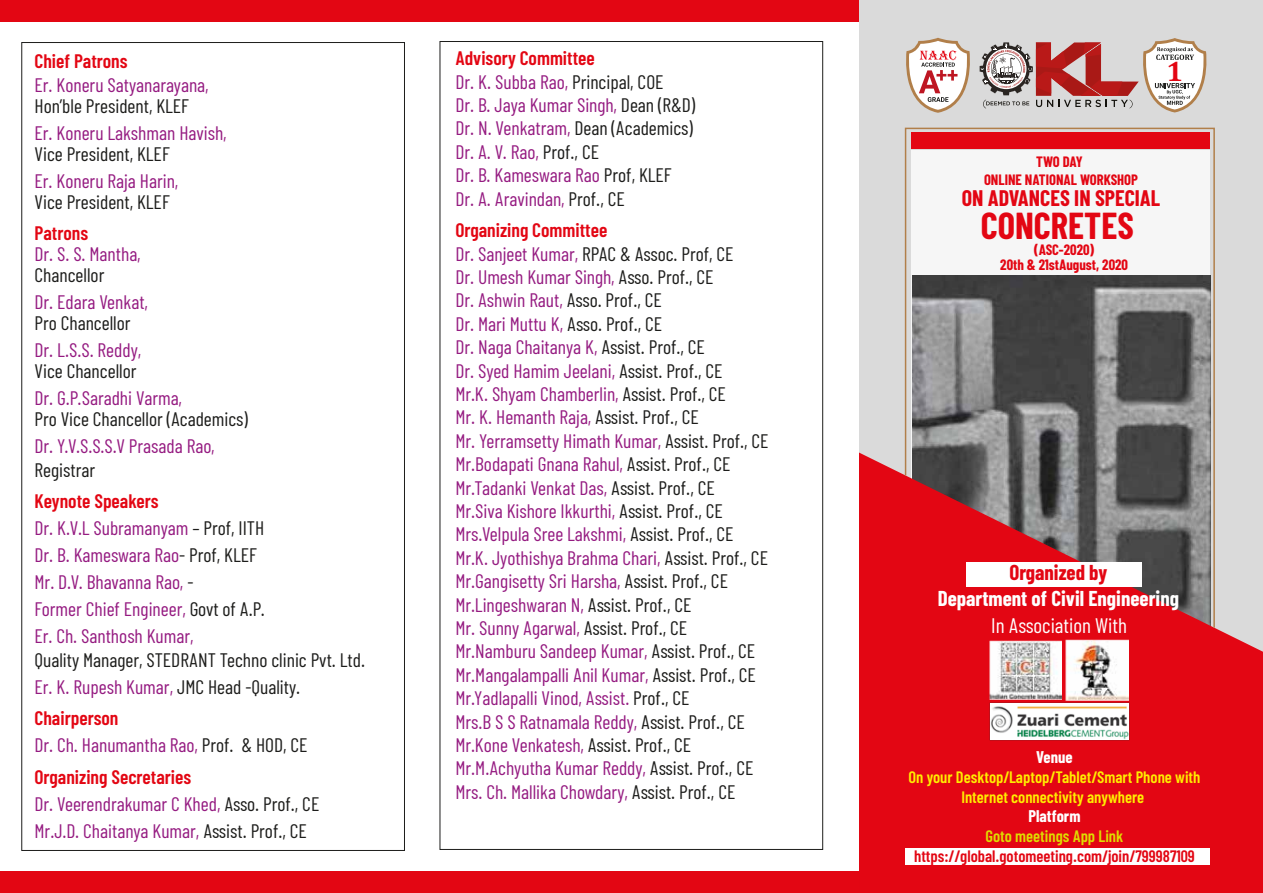
<style>
.page{position:relative;width:1263px;height:893px;background:#fff}
.page>*{position:absolute;margin:0;border:0;box-sizing:border-box;transform-origin:0 0}
.t1{font:700 36.6px "Barlow Condensed";color:#e30613}
.t2{font:700 28.05px "Cambria";color:#e30613}
.t3{font:700 21.9px "Barlow Condensed";color:#e30613}
.t4{font:700 21px "Barlow Condensed";color:#fff}
.t5{font:21px "Barlow Condensed";color:#fff}
.t6{font:700 21px "Barlow Condensed";color:#e30613}
.t7{font:19.5px/23.4px "Barlow Condensed";color:#951b81}
.t8{font:19.5px/27px "Barlow Condensed";color:#1d1d1b}
.t9{font:600 19.5px "Barlow Condensed";color:#e30613}
.t10{font:600 16.5px/19.8px "Barlow Condensed";color:#ffed00;text-align:center}
.t11{font:600 16.5px "Barlow Condensed";color:#e30613}
.t12{font:600 16.5px "Barlow Condensed";color:#dedc00}
.t13{font:700 16.5px "Barlow Condensed";color:#fff}
.t14{font:700 14.7px/17.5px "Barlow Condensed";color:#e30613;text-align:center}
.s1{font-weight:600;color:#e30613}
.s2{color:#1d1d1b}
.s3{color:#951b81}
</style>
<div class="page">
<div style="left:0;top:0;width:1263px;height:21px;background:#e30613"></div>
<div style="left:0;top:872px;width:1260px;height:21px;background:#e30613"></div>
<div style="left:859px;top:0;width:404px;height:893px;background:#dadada"></div>
<div style="left:21px;top:42px;width:384px;height:809px;background:#fff;border:1px solid #1d1d1b"></div>
<svg style="left:859px;top:452px;width:404px;height:441px;background:#e21a26"></svg>
<svg style="left:904px;top:127px;width:311px;height:502px;background:#a57f81"></svg>
<img style="left:989px;top:640px;width:73px;height:60px">
<img style="left:1066px;top:640px;width:62px;height:61px">
<img style="left:989px;top:703px;width:140px;height:38px">
<div style="left:966px;top:562px;width:176px;height:24px;background:#fff"></div>
<div style="left:905px;top:848px;width:305px;height:16px;background:#fff"></div>
<svg style="left:906px;top:38px;width:64px;height:75px"></svg>
<svg style="left:979px;top:38px;width:228px;height:74px"></svg>
<p class="t9" style="left:34px;top:49px;width:95px">Chief Patrons</p>
<p class="t7" style="left:34px;top:72px;width:176px">Er. Koneru Satyanarayana,</p>
<p class="t8" style="left:34px;top:92px;width:156px">Hon’ble President, KLEF</p>
<p class="t7" style="left:34px;top:120px;width:193px">Er. Koneru Lakshman Havish,</p>
<p class="t8" style="left:34px;top:140px;width:137px">Vice President, KLEF</p>
<p class="t7" style="left:34px;top:168px;width:145px">Er. Koneru Raja Harin,</p>
<p class="t8" style="left:34px;top:188px;width:137px">Vice President, KLEF</p>
<p class="t9" style="left:34px;top:221px;width:55px">Patrons</p>
<p class="t7" style="left:34px;top:242px;width:108px">Dr. S. S. Mantha,</p>
<p class="t8" style="left:34px;top:261px;width:71px">Chancellor</p>
<p class="t7" style="left:34px;top:290px;width:115px">Dr. Edara Venkat,</p>
<p class="t8" style="left:34px;top:309px;width:98px">Pro Chancellor</p>
<p class="t7" style="left:34px;top:338px;width:108px">Dr. L.S.S. Reddy,</p>
<p class="t8" style="left:34px;top:357px;width:104px">Vice Chancellor</p>
<p class="t7" style="left:34px;top:386px;width:149px">Dr. G.P.Saradhi Varma,</p>
<p class="t8" style="left:34px;top:405px;width:215px">Pro Vice Chancellor (Academics)</p>
<p class="t7" style="left:34px;top:434px;width:182px">Dr. Y.V.S.S.S.V Prasada Rao,</p>
<p class="t8" style="left:34px;top:456px;width:62px">Registrar</p>
<p class="t7" style="left:34px;top:487px;width:232px;line-height:27px"><span class="s1">Keynote Speakers<br></span>Dr. K.V.L Subramanyam <span class="s2">– Prof, IITH<br></span>Dr. B. Kameswara Rao<span class="s2">- Prof, KLEF<br></span>Mr. D.V. Bhavanna Rao, <span class="s2">-<br></span>Former Chief Engineer, <span class="s2">Govt of A.P.<br></span>Er. Ch. Santhosh Kumar,</p>
<p class="t8" style="left:34px;top:646px;width:332px">Quality Manager, STEDRANT Techno clinic Pvt. Ltd.<br><span class="s3">Er. K. Rupesh Kumar,</span> JMC Head -Quality.</p>
<p class="t7" style="left:34px;top:704px;width:274px;line-height:27px"><span class="s1">Chairperson<br></span>Dr. Ch. Hanumantha Rao, <span class="s2">Prof. &amp; HOD, CE</span></p>
<p class="t7" style="left:34px;top:763px;width:286px;line-height:27px"><span class="s1">Organizing Secretaries<br></span>Dr. Veerendrakumar C Khed, <span class="s2">Asso. Prof., CE<br></span>Mr.J.D. Chaitanya Kumar, <span class="s2">Assist. Prof., CE</span></p>
<p class="t7" style="left:455px;top:46px;width:241px"><span class="s1">Advisory Committee<br></span>Dr. K. Subba Rao, <span class="s2">Principal, COE<br></span>Dr. B. Jaya Kumar Singh, <span class="s2">Dean (R&amp;D)<br></span>Dr. N. Venkatram, <span class="s2">Dean (Academics)<br></span>Dr. A. V. Rao, <span class="s2">Prof., CE<br></span>Dr. B. Kameswara Rao <span class="s2">Prof, KLEF<br></span>Dr. A. Aravindan, <span class="s2">Prof., CE</span></p>
<p class="t7" style="left:455px;top:218px;width:315px"><span class="s1">Organizing Committee<br></span>Dr. Sanjeet Kumar, <span class="s2">RPAC &amp; Assoc. Prof, CE<br></span>Dr. Umesh Kumar Singh, <span class="s2">Asso. Prof., CE<br></span>Dr. Ashwin Raut, <span class="s2">Asso. Prof., CE<br></span>Dr. Mari Muttu K, <span class="s2">Asso. Prof., CE<br></span>Dr. Naga Chaitanya K, <span class="s2">Assist. Prof., CE<br></span>Dr. Syed Hamim Jeelani, <span class="s2">Assist. Prof., CE<br></span>Mr.K. Shyam Chamberlin, <span class="s2">Assist. Prof., CE<br></span>Mr. K. Hemanth Raja, <span class="s2">Assist. Prof., CE<br></span>Mr. Yerramsetty Himath Kumar, <span class="s2">Assist. Prof., CE </span>Mr.Bodapati Gnana Rahul, <span class="s2">Assist. Prof., CE </span>Mr.Tadanki Venkat Das, <span class="s2">Assist. Prof., CE<br></span>Mr.Siva Kishore Ikkurthi, <span class="s2">Assist. Prof., CE </span>Mrs.Velpula Sree Lakshmi, <span class="s2">Assist. Prof., CE </span>Mr.K. Jyothishya Brahma Chari, <span class="s2">Assist. Prof., CE </span>Mr.Gangisetty Sri Harsha, <span class="s2">Assist. Prof., CE </span>Mr.Lingeshwaran N, <span class="s2">Assist. Prof., CE<br></span>Mr. Sunny Agarwal, <span class="s2">Assist. Prof., CE </span>Mr.Namburu Sandeep Kumar, <span class="s2">Assist. Prof., CE </span>Mr.Mangalampalli Anil Kumar, <span class="s2">Assist. Prof., CE </span>Mr.Yadlapalli Vinod, Assist. <span class="s2">Prof., CE<br></span>Mrs.B S S Ratnamala Reddy, <span class="s2">Assist. Prof., CE </span>Mr.Kone Venkatesh, <span class="s2">Assist. Prof., CE </span>Mr.M.Achyutha Kumar Reddy, <span class="s2">Assist. Prof., CE </span>Mrs. Ch. Mallika Chowdary, <span class="s2">Assist. Prof., CE</span></p>
<h2 class="t2" style="left:1166px;top:51px;width:18px">1</h2>
<p class="t14" style="left:984px;top:153px;width:155px">TWO DAY<br>ONLINE NATIONAL WORKSHOP</p>
<p class="t3" style="left:962px;top:184px;width:200px">ON ADVANCES IN SPECIAL</p>
<h1 class="t1" style="left:981px;top:203px;width:155px">CONCRETES</h1>
<p class="t14" style="left:1000px;top:242px;width:129px;line-height:15px">(ASC-2020)<br>20th &amp; 21stAugust, 2020</p>
<p class="t6" style="left:1009px;top:560px;width:99px">Organized by</p>
<p class="t4" style="left:938px;top:585px;width:243px">Department of Civil Engineering</p>
<p class="t5" style="left:991px;top:613px;width:137px">In Association With</p>
<p class="t13" style="left:1036px;top:747px;width:38px">Venue</p>
<p class="t10" style="left:908px;top:766px;width:293px">On your Desktop/Laptop/Tablet/Smart Phone with<br>Internet connectivity anywhere</p>
<p class="t13" style="left:1028px;top:806px;width:53px">Platform</p>
<p class="t12" style="left:985px;top:826px;width:139px">Goto meetings App Link</p>
<p class="t11" style="left:914px;top:846px;width:282px">https://global.gotomeeting.com/join/799987109</p>
</div>
